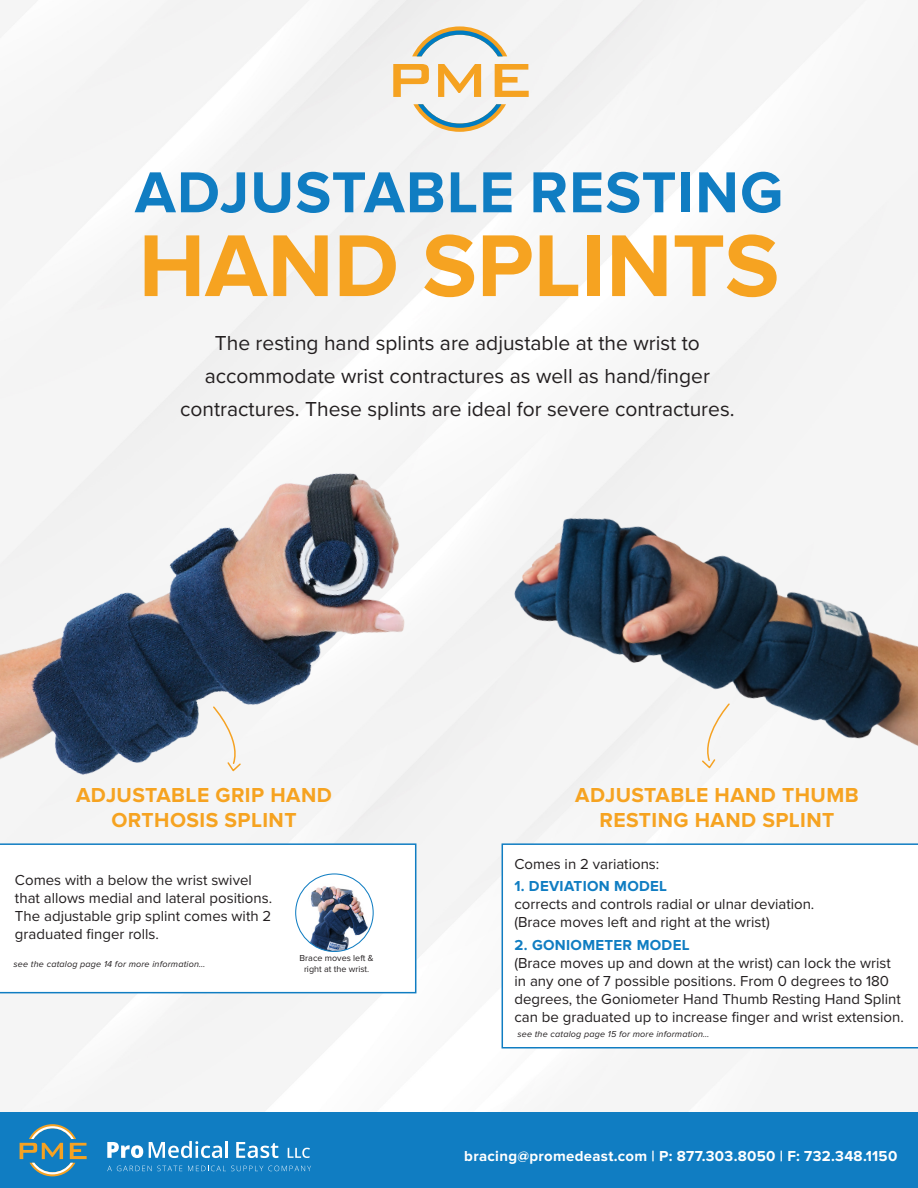
<style>
.page{position:relative;width:918px;height:1188px;background:#fff}
.page>*{position:absolute;margin:0;border:0;box-sizing:border-box;transform-origin:0 0}
.t1{font:700 90.9px "Proxima Nova";color:#f6a321}
.t2{font:700 59.85px "Proxima Nova";letter-spacing:.02em;color:#107dc2}
.t3{font:21px/33px "Proxima Nova";color:#231f20;text-align:center}
.t4{font:700 21px/25.2px "Proxima Nova";letter-spacing:.02em;color:#f6a321;text-align:center}
.t5{font:15px/18px "Proxima Nova";color:#231f20}
.t6{font:700 15px "Proxima Nova";letter-spacing:.02em;color:#fff}
.t7{font:700 15px "Proxima Nova";letter-spacing:.02em;color:#107dc2}
.t8{font:italic 9px "Proxima Nova";letter-spacing:.02em;color:#231f20}
.t9{font:9px/10.8px "Proxima Nova";color:#231f20;text-align:center}
</style>
<div class="page">
<div style="left:0;top:1112px;width:918px;height:76px;background:#107dc2"></div>
<svg style="left:502px;top:882px;width:416px;height:166px"></svg>
<svg style="left:0;top:867px;width:416px;height:126px"></svg>
<img style="left:0;top:332px;width:500px;height:535px">
<img style="left:419px;top:347px;width:499px;height:535px">
<svg style="left:413px;top:104px;width:93px;height:28px"></svg>
<svg style="left:412px;top:26px;width:95px;height:30px"></svg>
<svg style="left:393px;top:64px;width:36px;height:33px"></svg>
<svg style="left:438px;top:64px;width:43px;height:33px"></svg>
<svg style="left:495px;top:64px;width:34px;height:33px"></svg>
<svg style="left:20px;top:1124px;width:67px;height:52px"></svg>
<svg style="left:107px;top:1142px;width:36px;height:16px"></svg>
<svg style="left:149px;top:1141px;width:79px;height:17px"></svg>
<svg style="left:288px;top:1148px;width:22px;height:10px"></svg>
<svg style="left:236px;top:1142px;width:42px;height:16px"></svg>
<svg style="left:107px;top:1166px;width:75px;height:5px"></svg>
<svg style="left:188px;top:1166px;width:123px;height:5px"></svg>
<img style="left:296px;top:874px;width:77px;height:77px;border-radius:39px">
<div style="left:295px;top:873px;width:79px;height:79px;border:1px solid #107dc2;border-radius:50%"></div>
<svg style="left:701px;top:703px;width:29px;height:67px"></svg>
<svg style="left:212px;top:706px;width:30px;height:67px"></svg>
<p class="t2" style="left:135px;top:158px;width:650px">ADJUSTABLE RESTING</p>
<p class="t1" style="left:139px;top:213px;width:642px">HAND SPLINTS</p>
<p class="t3" style="left:180px;top:325px;width:556px">The resting hand splints are adjustable at the wrist to accommodate wrist contractures as well as hand/finger contractures. These splints are ideal for severe contractures.</p>
<p class="t4" style="left:76px;top:783px;width:257px">ADJUSTABLE GRIP HAND<br>ORTHOSIS SPLINT</p>
<p class="t5" style="left:15px;top:871px;width:259px">Comes with a below the wrist swivel that allows medial and lateral positions.<br>The adjustable grip splint comes with 2 graduated finger rolls.</p>
<p class="t8" style="left:14px;top:958px;width:193px">see the catalog page 14 for more information…</p>
<p class="t9" style="left:300px;top:953px;width:75px">Brace moves left &amp; right at the wrist.</p>
<p class="t4" style="left:575px;top:783px;width:285px">ADJUSTABLE HAND THUMB<br>RESTING HAND SPLINT</p>
<p class="t5" style="left:514px;top:854px;width:146px">Comes in 2 variations:</p>
<p class="t7" style="left:514px;top:878px;width:154px">1. DEVIATION MODEL</p>
<p class="t5" style="left:514px;top:895px;width:301px">corrects and controls radial or ulnar deviation.</p>
<p class="t5" style="left:514px;top:913px;width:257px">(Brace moves left and right at the wrist)</p>
<p class="t7" style="left:514px;top:936px;width:177px">2. GONIOMETER MODEL</p>
<p class="t5" style="left:514px;top:953px;width:391px">(Brace moves up and down at the wrist) can lock the wrist in any one of 7 possible positions. From 0 degrees to 180 degrees, the Goniometer Hand Thumb Resting Hand Splint can be graduated up to increase finger and wrist extension.</p>
<p class="t8" style="left:517px;top:1029px;width:194px">see the catalog page 15 for more information…</p>
<p class="t6" style="left:464px;top:1147px;width:435px">bracing@promedeast.com | P: 877.303.8050 | F: 732.348.1150</p>
</div>
